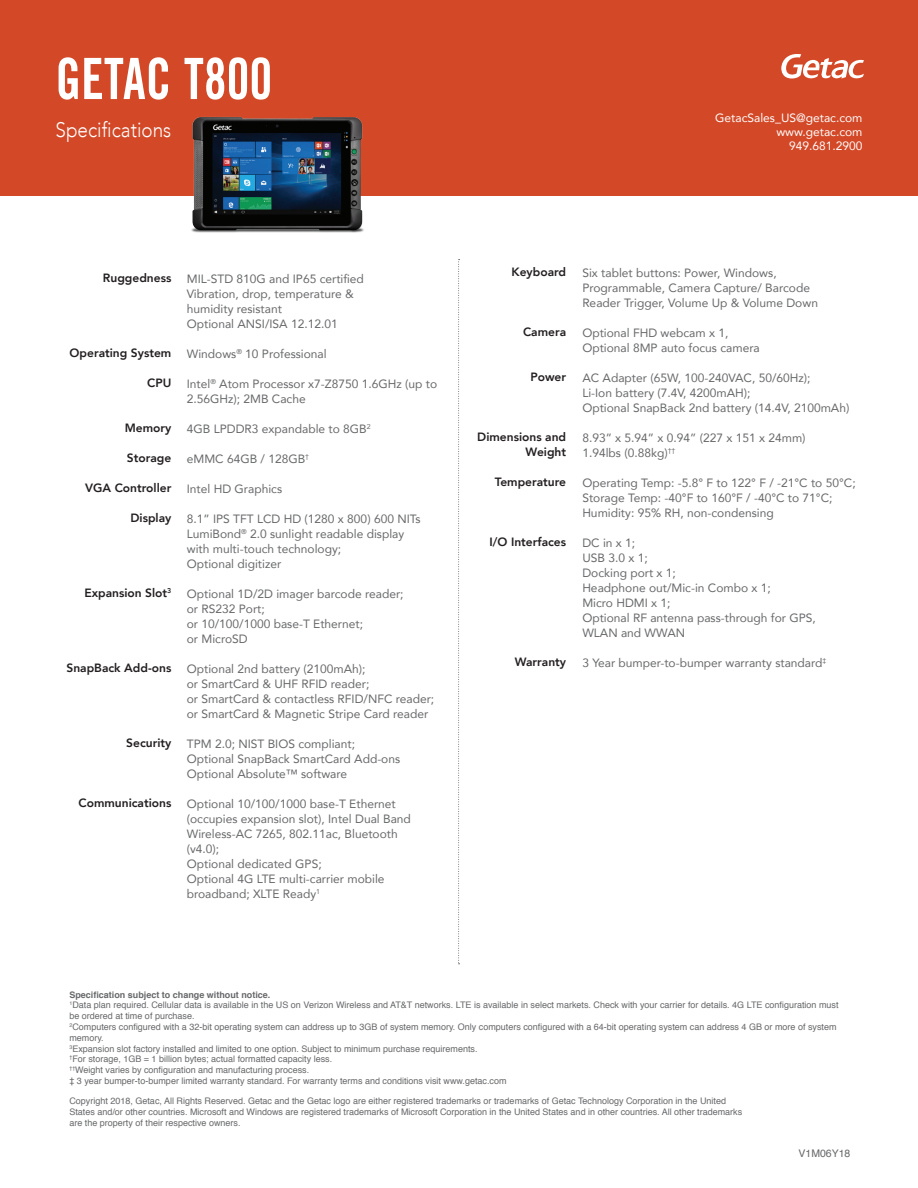
<style>
.page{position:relative;width:918px;height:1188px;background:#fff}
.page>*{position:absolute;margin:0;border:0;box-sizing:border-box;transform-origin:0 0}
.t1{font:57px "Trade Gothic Bold Cond Twenty";color:#fff;scale:.9 1}
.t2{font:300 21px "Avenir";color:#fff;scale:.9 1}
.t3{font:12px/15px "Avenir";color:#67686a}
.t4{font:800 12px/15px "Avenir";color:#231f20;text-align:right}
.t5{font:12px/14.4px "Avenir";color:#fff;text-align:right}
.t6{font:10.5px "Helvetica";color:#67686a}
.t7{font:9px/10.8px "Helvetica";color:#67686a}
.s1{font-weight:700}
</style>
<div class="page">
<div style="left:0;top:0;width:918px;height:195px;background:#d34827"></div>
<svg style="left:781px;top:54px;width:83px;height:25px"></svg>
<svg style="left:458px;top:259px;width:2px;height:705px"></svg>
<img style="left:178px;top:117px;width:206px;height:116px">
<h1 class="t1" style="left:56px;top:44px;width:242px">GETAC T800</h1>
<h2 class="t2" style="left:56px;top:117px;width:130px">Specifications</h2>
<p class="t5" style="left:715px;top:110px;width:149px">GetacSales_US@getac.com www.getac.com<br>949.681.2900</p>
<p class="t4" style="left:103px;top:271px;width:70px">Ruggedness</p>
<p class="t4" style="left:70px;top:346px;width:103px">Operating System</p>
<p class="t4" style="left:147px;top:376px;width:26px">CPU</p>
<p class="t4" style="left:125px;top:421px;width:48px">Memory</p>
<p class="t4" style="left:127px;top:451px;width:46px">Storage</p>
<p class="t4" style="left:85px;top:481px;width:88px">VGA Controller</p>
<p class="t4" style="left:131px;top:511px;width:42px">Display</p>
<p class="t4" style="left:84px;top:586px;width:89px">Expansion Slot<sup>3</sup></p>
<p class="t4" style="left:67px;top:661px;width:106px">SnapBack Add-ons</p>
<p class="t4" style="left:126px;top:736px;width:47px">Security</p>
<p class="t4" style="left:79px;top:796px;width:94px">Communications</p>
<p class="t3" style="left:187px;top:271px;width:179px">MIL-STD 810G and IP65 certified<br>Vibration, drop, temperature &amp; humidity resistant<br>Optional ANSI/ISA 12.12.01</p>
<p class="t3" style="left:187px;top:346px;width:141px">Windows<sup>®</sup> 10 Professional</p>
<p class="t3" style="left:187px;top:376px;width:252px">Intel<sup>®</sup> Atom Processor x7-Z8750 1.6GHz (up to<br>2.56GHz); 2MB Cache</p>
<p class="t3" style="left:187px;top:421px;width:185px">4GB LPDDR3 expandable to 8GB<sup>2</sup></p>
<p class="t3" style="left:187px;top:451px;width:124px">eMMC 64GB / 128GB<sup>†</sup></p>
<p class="t3" style="left:187px;top:481px;width:97px">Intel HD Graphics</p>
<p class="t3" style="left:187px;top:511px;width:235px">8.1” IPS TFT LCD HD (1280 x 800) 600 NITs<br>LumiBond<sup>®</sup> 2.0 sunlight readable display with multi-touch technology;<br>Optional digitizer</p>
<p class="t3" style="left:187px;top:586px;width:218px">Optional 1D/2D imager barcode reader; or RS232 Port;<br>or 10/100/1000 base-T Ethernet;<br>or MicroSD</p>
<p class="t3" style="left:187px;top:661px;width:249px">Optional 2nd battery (2100mAh);<br>or SmartCard &amp; UHF RFID reader;<br>or SmartCard &amp; contactless RFID/NFC reader; or SmartCard &amp; Magnetic Stripe Card reader</p>
<p class="t3" style="left:187px;top:736px;width:215px">TPM 2.0; NIST BIOS compliant;<br>Optional SnapBack SmartCard Add-ons<br>Optional Absolute™ software</p>
<p class="t3" style="left:187px;top:796px;width:226px">Optional 10/100/1000 base-T Ethernet (occupies expansion slot), Intel Dual Band<br>Wireless-AC 7265, 802.11ac, Bluetooth (v4.0);<br>Optional dedicated GPS;<br>Optional 4G LTE multi-carrier mobile broadband; XLTE Ready<sup>1</sup></p>
<p class="t4" style="left:511px;top:265px;width:56px">Keyboard</p>
<p class="t4" style="left:523px;top:325px;width:45px">Camera</p>
<p class="t4" style="left:530px;top:370px;width:37px">Power</p>
<p class="t4" style="left:477px;top:430px;width:90px">Dimensions and<br>Weight</p>
<p class="t4" style="left:495px;top:475px;width:73px">Temperature</p>
<p class="t4" style="left:489px;top:535px;width:78px">I/O Interfaces</p>
<p class="t4" style="left:515px;top:655px;width:53px">Warranty</p>
<p class="t3" style="left:582px;top:265px;width:237px">Six tablet buttons: Power, Windows,<br>Programmable, Camera Capture/ Barcode<br>Reader Trigger, Volume Up &amp; Volume Down</p>
<p class="t3" style="left:582px;top:325px;width:179px">Optional FHD webcam x 1,<br>Optional 8MP auto focus camera</p>
<p class="t3" style="left:582px;top:370px;width:269px">AC Adapter (65W, 100-240VAC, 50/60Hz);<br>Li-Ion battery (7.4V, 4200mAH);<br>Optional SnapBack 2nd battery (14.4V, 2100mAh)</p>
<p class="t3" style="left:582px;top:430px;width:225px">8.93” x 5.94” x 0.94” (227 x 151 x 24mm)<br>1.94lbs (0.88kg)<sup>††</sup></p>
<p class="t3" style="left:582px;top:475px;width:275px">Operating Temp: -5.8° F to 122° F / -21°C to 50°C;<br>Storage Temp: -40°F to 160°F / -40°C to 71°C;<br>Humidity: 95% RH, non-condensing</p>
<p class="t3" style="left:582px;top:535px;width:235px">DC in x 1;<br>USB 3.0 x 1;<br>Docking port x 1;<br>Headphone out/Mic-in Combo x 1;<br>Micro HDMI x 1;<br>Optional RF antenna pass-through for GPS,<br>WLAN and WWAN</p>
<p class="t3" style="left:582px;top:655px;width:246px">3 Year bumper-to-bumper warranty standard<sup>‡</sup></p>
<p class="t7" style="left:69px;top:989px;width:771px"><span class="s1">Specification subject to change without notice.<br></span><sup>1</sup>Data plan required. Cellular data is available in the US on Verizon Wireless and AT&amp;T networks. LTE is available in select markets. Check with your carrier for details. 4G LTE configuration must be ordered at time of purchase.<br><sup>2</sup>Computers configured with a 32-bit operating system can address up to 3GB of system memory. Only computers configured with a 64-bit operating system can address 4 GB or more of system memory.<br><sup>3</sup>Expansion slot factory installed and limited to one option. Subject to minimum purchase requirements.<br><sup>†</sup>For storage, 1GB = 1 billion bytes; actual formatted capacity less.<br><sup>††</sup>Weight varies by configuration and manufacturing process.<br>‡ 3 year bumper-to-bumper limited warranty standard. For warranty terms and conditions visit www.getac.com</p>
<p class="t7" style="left:69px;top:1096px;width:674px">Copyright 2018, Getac, All Rights Reserved. Getac and the Getac logo are either registered trademarks or trademarks of Getac Technology Corporation in the United<br>States and/or other countries. Microsoft and Windows are registered trademarks of Microsoft Corporation in the United States and in other countries. All other trademarks are the property of their respective owners.</p>
<p class="t6" style="left:799px;top:1146px;width:53px">V1M06Y18</p>
</div>
